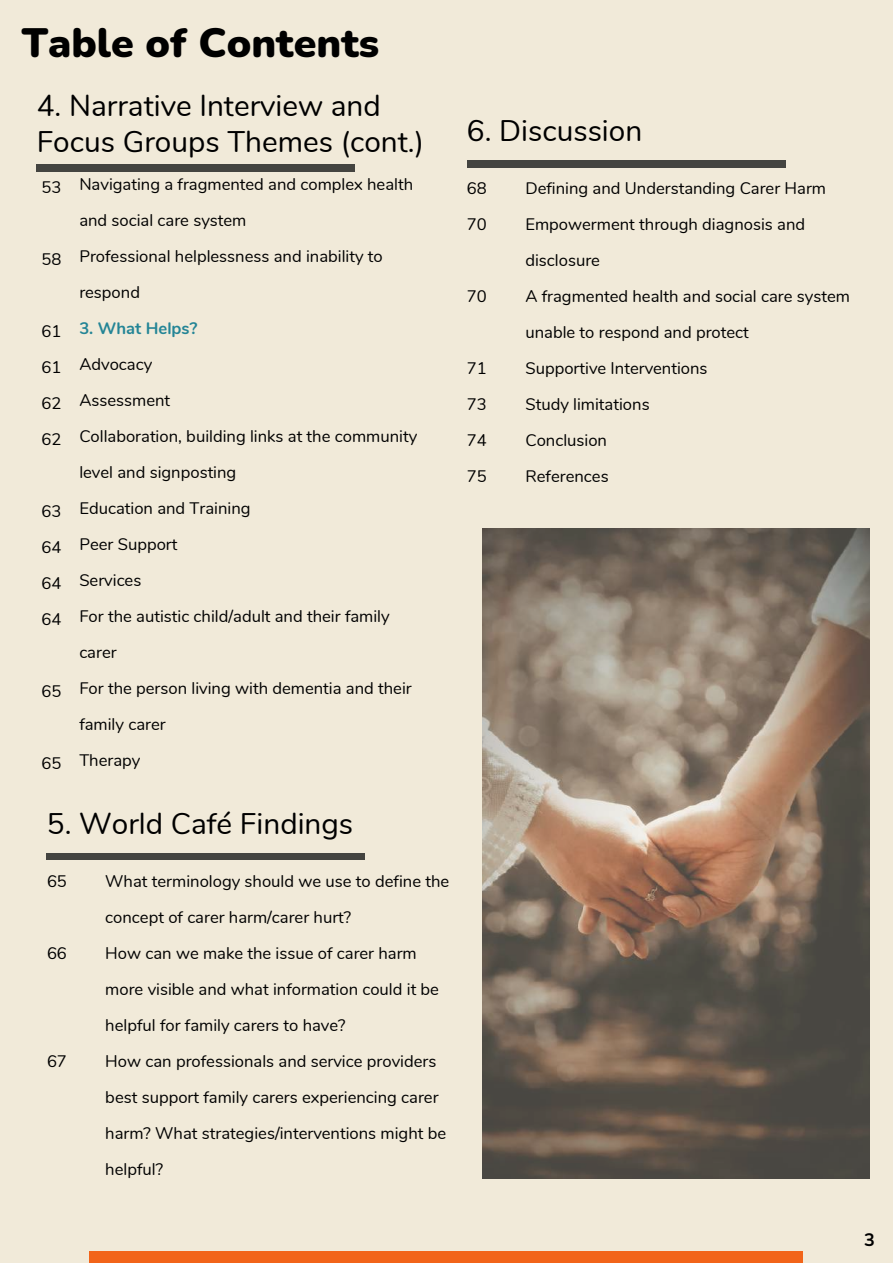
<style>
.page{position:relative;width:893px;height:1264px;background:#fff}
.page>*{position:absolute;margin:0;border:0;box-sizing:border-box;transform-origin:0 0}
.t1{font:900 40.95px "Nunito";color:#000}
.t2{font:29.7px/36px "Nunito";color:#000}
.t3{font:700 18px "Nunito";color:#000}
.t4{font:16.65px/36px "Nunito";color:#000}
.t5{font:700 16.65px "Nunito";color:#248596}
</style>
<div class="page">
<div style="left:0;top:0;width:892px;height:1262px;background:#f1ead9"></div>
<div style="left:89px;top:1251px;width:713px;height:11px;background:#f26419"></div>
<div style="left:47px;top:853px;width:318px;height:6px;background:#444440"></div>
<div style="left:467px;top:160px;width:318px;height:7px;background:#444440"></div>
<div style="left:37px;top:165px;width:318px;height:7px;background:#444440"></div>
<img style="left:482px;top:528px;width:387px;height:650px">
<h1 class="t1" style="left:22px;top:15px;width:359px">Table of Contents</h1>
<h2 class="t2" style="left:37px;top:88px;width:389px">4. Narrative Interview and<br>Focus Groups Themes (cont.)</h2>
<p class="t4" style="left:42px;top:169px;width:21px">53</p>
<p class="t4" style="left:42px;top:241px;width:21px">58</p>
<p class="t4" style="left:42px;top:313px;width:21px;text-align:justify">61<br>61<br>62<br>62</p>
<p class="t4" style="left:42px;top:493px;width:21px;text-align:justify">63<br>64<br>64<br>64</p>
<p class="t4" style="left:42px;top:673px;width:21px">65</p>
<p class="t4" style="left:42px;top:745px;width:21px">65</p>
<p class="t4" style="left:79px;top:167px;width:335px">Navigating a fragmented and complex health and social care system<br>Professional helplessness and inability to respond</p>
<p class="t5" style="left:79px;top:317px;width:119px">3. What Helps?</p>
<p class="t4" style="left:79px;top:347px;width:339px">Advocacy<br>Assessment<br>Collaboration, building links at the community level and signposting<br>Education and Training<br>Peer Support<br>Services<br>For the autistic child/adult and their family carer<br>For the person living with dementia and their family carer<br>Therapy</p>
<h2 class="t2" style="left:47px;top:806px;width:308px">5. World Café Findings</h2>
<p class="t4" style="left:47px;top:863px;width:21px">65</p>
<p class="t4" style="left:105px;top:863px;width:345px">What terminology should we use to define the concept of carer harm/carer hurt?<br>How can we make the issue of carer harm more visible and what information could it be helpful for family carers to have?<br>How can professionals and service providers best support family carers experiencing carer harm? What strategies/interventions might be helpful?</p>
<p class="t4" style="left:47px;top:935px;width:21px">66</p>
<p class="t4" style="left:47px;top:1043px;width:21px">67</p>
<h2 class="t2" style="left:467px;top:114px;width:177px">6. Discussion</h2>
<p class="t4" style="left:467px;top:171px;width:21px">68<br>70</p>
<p class="t4" style="left:467px;top:279px;width:21px">70</p>
<p class="t4" style="left:467px;top:351px;width:21px;text-align:justify">71<br>73<br>74<br>75</p>
<p class="t4" style="left:525px;top:171px;width:326px">Defining and Understanding Carer Harm<br>Empowerment through diagnosis and disclosure<br>A fragmented health and social care system unable to respond and protect<br>Supportive Interventions<br>Study limitations<br>Conclusion<br>References</p>
<p class="t3" style="left:864px;top:1228px;width:12px">3</p>
</div>
